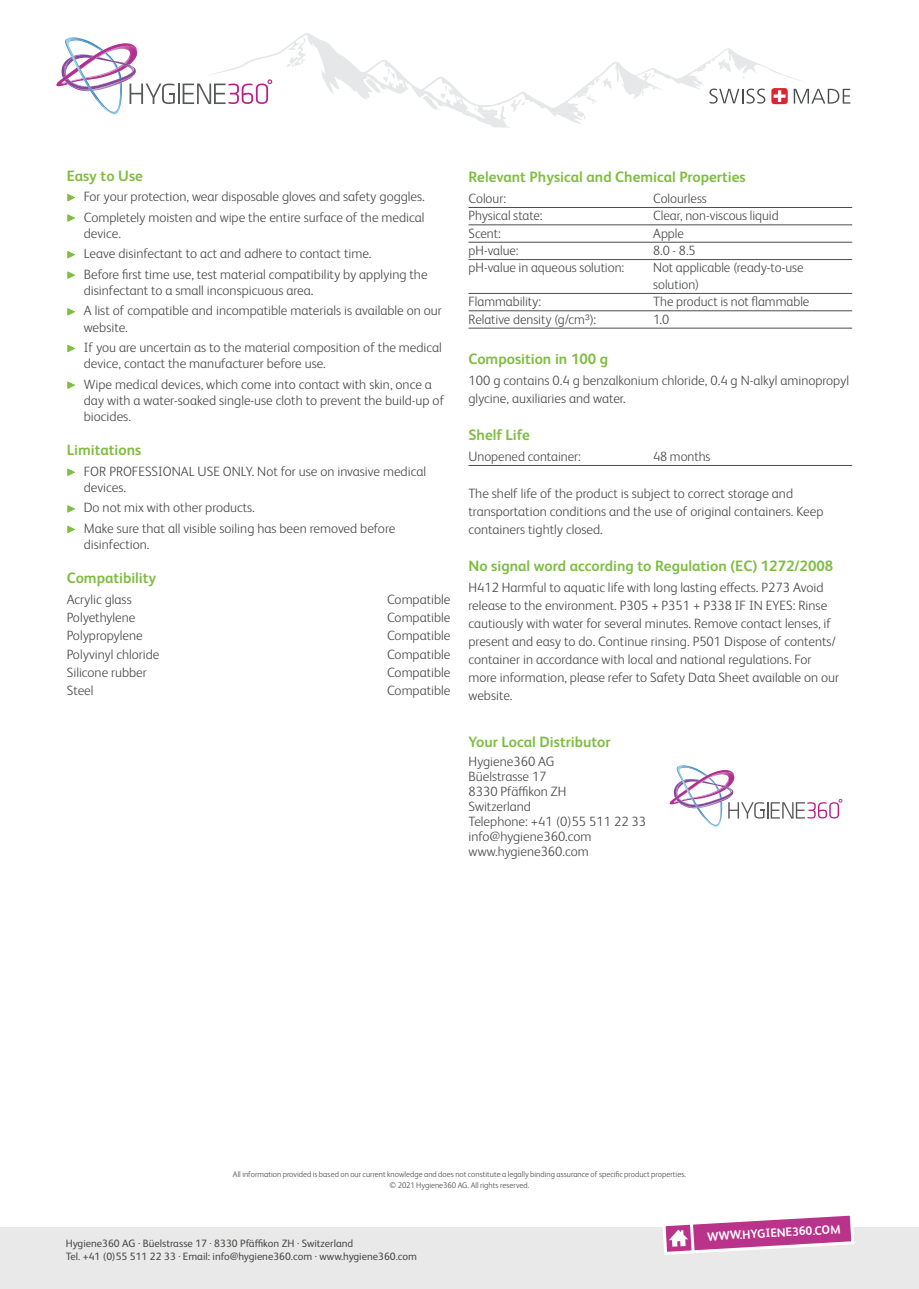
<style>
.page{position:relative;width:919px;height:1289px;background:#fff}
.page>*{position:absolute;margin:0;border:0;box-sizing:border-box;transform-origin:0 0}
.t1{font:700 15px "FS Albert Pro";color:#7fbd41}
.t2{font:300 13.5px/18px "FS Albert Pro";color:#4b4c4d}
.t3{font:700 12.15px "FS Albert Pro";color:#fff}
.t4{font:10.65px/12.9px "FS Albert Pro";color:#494948}
.t5{font:300 8.25px/10.4px "FS Albert Pro";letter-spacing:.005em;color:#4b4c4d;text-align:center}
.s1{font-family:"Univers LT Std"}
</style>
<div class="page">
<div style="left:0;top:1227px;width:918px;height:61px;background:#e9e9e9"></div>
<svg style="left:663px;top:1215px;width:191px;height:40px"></svg>
<svg style="left:56px;top:33px;width:794px;height:95px"></svg>
<hr style="left:468px;top:207px;width:384px;height:1px;background:#4b4c4d">
<hr style="left:468px;top:224px;width:384px;height:1px;background:#4b4c4d">
<hr style="left:468px;top:242px;width:384px;height:1px;background:#4b4c4d">
<hr style="left:468px;top:259px;width:384px;height:1px;background:#4b4c4d">
<hr style="left:468px;top:293px;width:384px;height:1px;background:#4b4c4d">
<hr style="left:468px;top:310px;width:384px;height:1px;background:#4b4c4d">
<hr style="left:468px;top:328px;width:384px;height:1px;background:#4b4c4d">
<hr style="left:468px;top:465px;width:384px;height:1px;background:#4b4c4d">
<svg style="left:669px;top:765px;width:173px;height:62px"></svg>
<p class="t1" style="left:67px;top:165px;width:78px">Easy to Use</p>
<p class="t2" style="left:84px;top:185px;width:342px;line-height:20.4px">For your protection, wear disposable gloves and safety goggles.<br>Completely moisten and wipe the entire surface of the medical</p>
<p class="t2" style="left:84px;top:222px;width:345px;line-height:20.4px">device.<br>Leave disinfectant to act and adhere to contact time.<br>Before first time use, test material compatibility by applying the</p>
<p class="t2" style="left:84px;top:279px;width:359px;line-height:20.4px">disinfectant to a small inconspicuous area.<br>A list of compatible and incompatible materials is available on our</p>
<p class="t2" style="left:84px;top:316px;width:359px;line-height:20.4px">website.<br>If you are uncertain as to the material composition of the medical</p>
<p class="t2" style="left:84px;top:352px;width:349px;line-height:20.4px">device, contact the manufacturer before use.<br>Wipe medical devices, which come into contact with skin, once a</p>
<p class="t2" style="left:84px;top:391px;width:362px;line-height:16.2px">day with a water-soaked single-use cloth to prevent the build-up of biocides.</p>
<p class="t1" style="left:67px;top:439px;width:76px">Limitations</p>
<p class="t2" style="left:84px;top:462px;width:344px;line-height:16.2px">FOR PROFESSIONAL USE ONLY. Not for use on invasive medical devices.</p>
<p class="t2" style="left:84px;top:497px;width:313px;line-height:20.4px">Do not mix with other products.<br>Make sure that all visible soiling has been removed before</p>
<p class="t2" style="left:84px;top:534px;width:67px">disinfection.</p>
<p class="t1" style="left:67px;top:567px;width:91px">Compatibility</p>
<p class="t2" style="left:67px;top:589px;width:66px">Acrylic glass</p>
<p class="t2" style="left:387px;top:589px;width:65px">Compatible</p>
<p class="t2" style="left:67px;top:607px;width:70px">Polyethylene</p>
<p class="t2" style="left:387px;top:607px;width:65px">Compatible</p>
<p class="t2" style="left:67px;top:626px;width:77px">Polypropylene</p>
<p class="t2" style="left:387px;top:626px;width:65px">Compatible</p>
<p class="t2" style="left:67px;top:644px;width:94px">Polyvinyl chloride</p>
<p class="t2" style="left:387px;top:644px;width:65px">Compatible</p>
<p class="t2" style="left:67px;top:662px;width:81px">Silicone rubber</p>
<p class="t2" style="left:387px;top:662px;width:65px">Compatible</p>
<p class="t2" style="left:67px;top:681px;width:28px">Steel</p>
<p class="t2" style="left:387px;top:681px;width:65px">Compatible</p>
<p class="t1" style="left:468px;top:166px;width:278px">Relevant Physical and Chemical Properties</p>
<p class="t2" style="left:468px;top:188px;width:39px">Colour:</p>
<p class="t2" style="left:653px;top:188px;width:55px">Colourless</p>
<p class="t2" style="left:468px;top:206px;width:76px">Physical state:</p>
<p class="t2" style="left:653px;top:206px;width:127px">Clear, non-viscous liquid</p>
<p class="t2" style="left:468px;top:223px;width:34px">Scent:</p>
<p class="t2" style="left:653px;top:223px;width:32px">Apple</p>
<p class="t2" style="left:468px;top:240px;width:52px">pH-value:</p>
<p class="t2" style="left:653px;top:240px;width:44px">8.0 - 8.5</p>
<p class="t2" style="left:468px;top:258px;width:157px">pH-value in aqueous solution:</p>
<p class="t2" style="left:653px;top:258px;width:152px;line-height:16.5px">Not applicable (ready-to-use solution)</p>
<p class="t2" style="left:468px;top:292px;width:74px">Flammability:</p>
<p class="t2" style="left:653px;top:292px;width:158px">The product is not flammable</p>
<p class="t2" style="left:468px;top:309px;width:129px">Relative density (g/cm<span class="s1">³</span>):</p>
<p class="t2" style="left:653px;top:309px;width:18px">1.0</p>
<p class="t1" style="left:468px;top:348px;width:141px">Composition in 100 g</p>
<p class="t2" style="left:468px;top:370px;width:382px">100 g contains 0.4 g benzalkonium chloride, 0.4 g N-alkyl aminopropyl glycine, auxiliaries and water.</p>
<p class="t1" style="left:468px;top:424px;width:63px">Shelf Life</p>
<p class="t2" style="left:468px;top:446px;width:114px">Unopened container:</p>
<p class="t2" style="left:653px;top:446px;width:59px">48 months</p>
<p class="t2" style="left:468px;top:483px;width:356px">The shelf life of the product is subject to correct storage and transportation conditions and the use of original containers. Keep containers tightly closed.</p>
<p class="t1" style="left:468px;top:555px;width:366px">No signal word according to Regulation (EC) 1272/2008</p>
<p class="t2" style="left:468px;top:577px;width:372px">H412 Harmful to aquatic life with long lasting effects. P273 Avoid release to the environment. P305 + P351 + P338 IF IN EYES: Rinse cautiously with water for several minutes. Remove contact lenses, if present and easy to do. Continue rinsing. P501 Dispose of contents/ container in accordance with local and national regulations. For more information, please refer to Safety Data Sheet available on our website.</p>
<p class="t1" style="left:468px;top:731px;width:144px">Your Local Distributor</p>
<p class="t2" style="left:468px;top:753px;width:179px;line-height:15px">Hygiene360 AG<br>Büelstrasse 17<br>8330 Pfäffikon ZH<br>Switzerland<br>Telephone: +41 (0)55 511 22 33 info@hygiene360.com www.hygiene360.com</p>
<p class="t5" style="left:233px;top:1168px;width:454px">All information provided is based on our current knowledge and does not constitute a legally binding assurance of specific product properties. © 2021 Hygiene360 AG. All rights reserved.</p>
<p class="t4" style="left:66px;top:1236px;width:353px">Hygiene360 AG . Büelstrasse 17 . 8330 Pfäffikon ZH . Switzerland<br>Tel. +41 (0)55 511 22 33 . Email: info@hygiene360.com . www.hygiene360.com</p>
<p class="t3" style="left:706px;top:1227px;width:135px;rotate:-3deg">WWW.HYGIENE360.COM</p>
</div>
